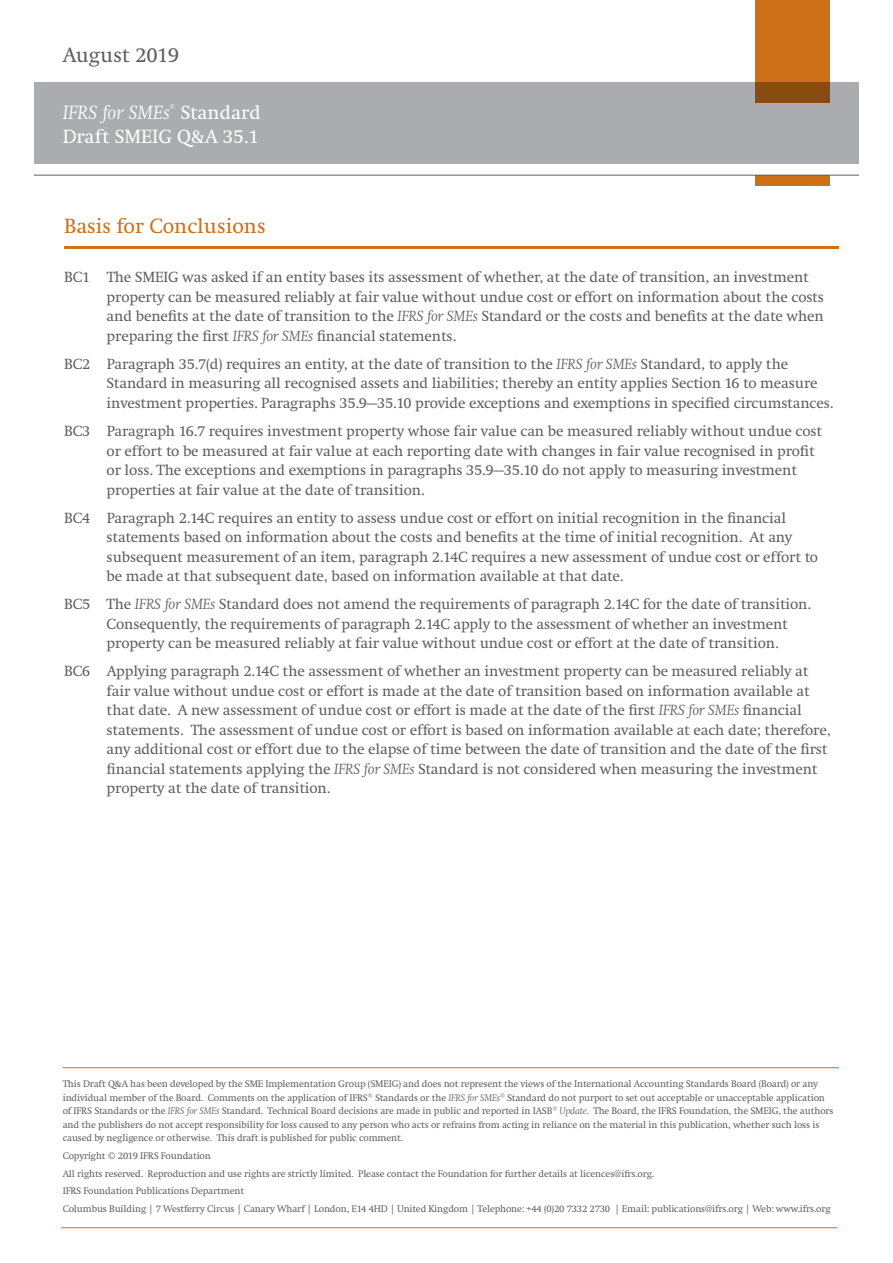
<style>
.page{position:relative;width:893px;height:1263px;background:#fff}
.page>*{position:absolute;margin:0;border:0;box-sizing:border-box;transform-origin:0 0}
.Response_heading{font:700 21px "Swift LT Pro";color:#ce7018}
.date{font:21px "Swift LT Pro";letter-spacing:-.005em;color:#5f5f62}
.Top_bar_whiteout_tex{font:italic 19.5px "Swift LT Pro";color:#fff}
.Top_bar_whiteout_tex-2{font:19.5px "Swift LT Pro";color:#fff}
.npara__manual-num{font:15px/19.5px "Swift LT Pro";letter-spacing:-.01em;color:#5f5f62}
.t1{font:9.75px/13.5px "Swift LT Pro";letter-spacing:-.015em;color:#5f5f62}
.s1{font-style:normal}
.s2{font-style:italic}
</style>
<div class="page">
<hr style="left:63px;top:1067px;width:776px;height:1px;background:#ce7018">
<hr style="left:61px;top:1227px;width:776px;height:1px;background:#ce7018">
<hr style="left:64px;top:246px;width:775px;height:3px;background:#ce7018">
<div style="left:755px;top:175px;width:74px;height:11px;background:#ce7018"></div>
<div style="left:34px;top:82px;width:825px;height:82px;background:#abacb0"></div>
<svg style="left:755px;top:0;width:74px;height:103px;background:#c06816"></svg>
<hr style="left:34px;top:175px;width:825px;height:1px;background:#5f5f62">
<p class="date" style="left:63px;top:43px;width:118px">August 2019</p>
<p class="Top_bar_whiteout_tex" style="left:63px;top:102px;width:200px">IFRS for SMEs<sup>®</sup> <span class="s1">Standard</span></p>
<p class="Top_bar_whiteout_tex-2" style="left:63px;top:126px;width:198px">Draft SMEIG Q&amp;A 35.1</p>
<p class="Response_heading" style="left:64px;top:214px;width:203px">Basis for Conclusions</p>
<p class="npara__manual-num" style="left:107px;top:268px;width:719px;text-indent:-43px">BC1 The SMEIG was asked if an entity bases its assessment of whether, at the date of transition, an investment property can be measured reliably at fair value without undue cost or effort on information about the costs and benefits at the date of transition to the <span class="s2">IFRS for SMEs</span> Standard or the costs and benefits at the date when preparing the first <span class="s2">IFRS for SMEs</span> financial statements.</p>
<p class="npara__manual-num" style="left:107px;top:354px;width:728px;text-indent:-43px">BC2 Paragraph 35.7(d) requires an entity, at the date of transition to the <span class="s2">IFRS for SMEs</span> Standard, to apply the<br>Standard in measuring all recognised assets and liabilities; thereby an entity applies Section 16 to measure investment properties. Paragraphs 35.9—35.10 provide exceptions and exemptions in specified circumstances.</p>
<p class="npara__manual-num" style="left:107px;top:421px;width:717px;text-indent:-43px">BC3 Paragraph 16.7 requires investment property whose fair value can be measured reliably without undue cost or effort to be measured at fair value at each reporting date with changes in fair value recognised in profit or loss. The exceptions and exemptions in paragraphs 35.9—35.10 do not apply to measuring investment properties at fair value at the date of transition.</p>
<p class="npara__manual-num" style="left:107px;top:508px;width:713px;text-indent:-43px">BC4 Paragraph 2.14C requires an entity to assess undue cost or effort on initial recognition in the financial statements based on information about the costs and benefits at the time of initial recognition. At any subsequent measurement of an item, paragraph 2.14C requires a new assessment of undue cost or effort to be made at that subsequent date, based on information available at that date.</p>
<p class="npara__manual-num" style="left:107px;top:594px;width:706px;text-indent:-43px">BC5 The <span class="s2">IFRS for SMEs</span> Standard does not amend the requirements of paragraph 2.14C for the date of transition.<br>Consequently, the requirements of paragraph 2.14C apply to the assessment of whether an investment property can be measured reliably at fair value without undue cost or effort at the date of transition.</p>
<p class="npara__manual-num" style="left:107px;top:661px;width:726px;text-indent:-43px">BC6 Applying paragraph 2.14C the assessment of whether an investment property can be measured reliably at fair value without undue cost or effort is made at the date of transition based on information available at that date. A new assessment of undue cost or effort is made at the date of the first <span class="s2">IFRS for SMEs</span> financial statements. The assessment of undue cost or effort is based on information available at each date; therefore, any additional cost or effort due to the elapse of time between the date of transition and the date of the first financial statements applying the <span class="s2">IFRS for SMEs</span> Standard is not considered when measuring the investment property at the date of transition.</p>
<p class="t1" style="left:63px;top:1077px;width:772px">This Draft Q&amp;A has been developed by the SME Implementation Group (SMEIG) and does not represent the views of the International Accounting Standards Board (Board) or any individual member of the Board. Comments on the application of IFRS® Standards or the <span class="s2">IFRS for SMEs</span>® Standard do not purport to set out acceptable or unacceptable application of IFRS Standards or the <span class="s2">IFRS for SMEs</span> Standard. Technical Board decisions are made in public and reported in IASB® <span class="s2">Update</span>. The Board, the IFRS Foundation, the SMEIG, the authors and the publishers do not accept responsibility for loss caused to any person who acts or refrains from acting in reliance on the material in this publication, whether such loss is caused by negligence or otherwise. This draft is published for public comment.</p>
<p class="t1" style="left:63px;top:1149px;width:150px">Copyright © 2019 IFRS Foundation</p>
<p class="t1" style="left:63px;top:1167px;width:593px">All rights reserved. Reproduction and use rights are strictly limited. Please contact the Foundation for further details at licences@ifrs.org.</p>
<p class="t1" style="left:63px;top:1184px;width:183px">IFRS Foundation Publications Department</p>
<p class="t1" style="left:63px;top:1202px;width:769px">Columbus Building | 7 Westferry Circus | Canary Wharf | London, E14 4HD | United Kingdom | Telephone: +44 (0)20 7332 2730 | Email: publications@ifrs.org | Web: www.ifrs.org</p>
</div>
